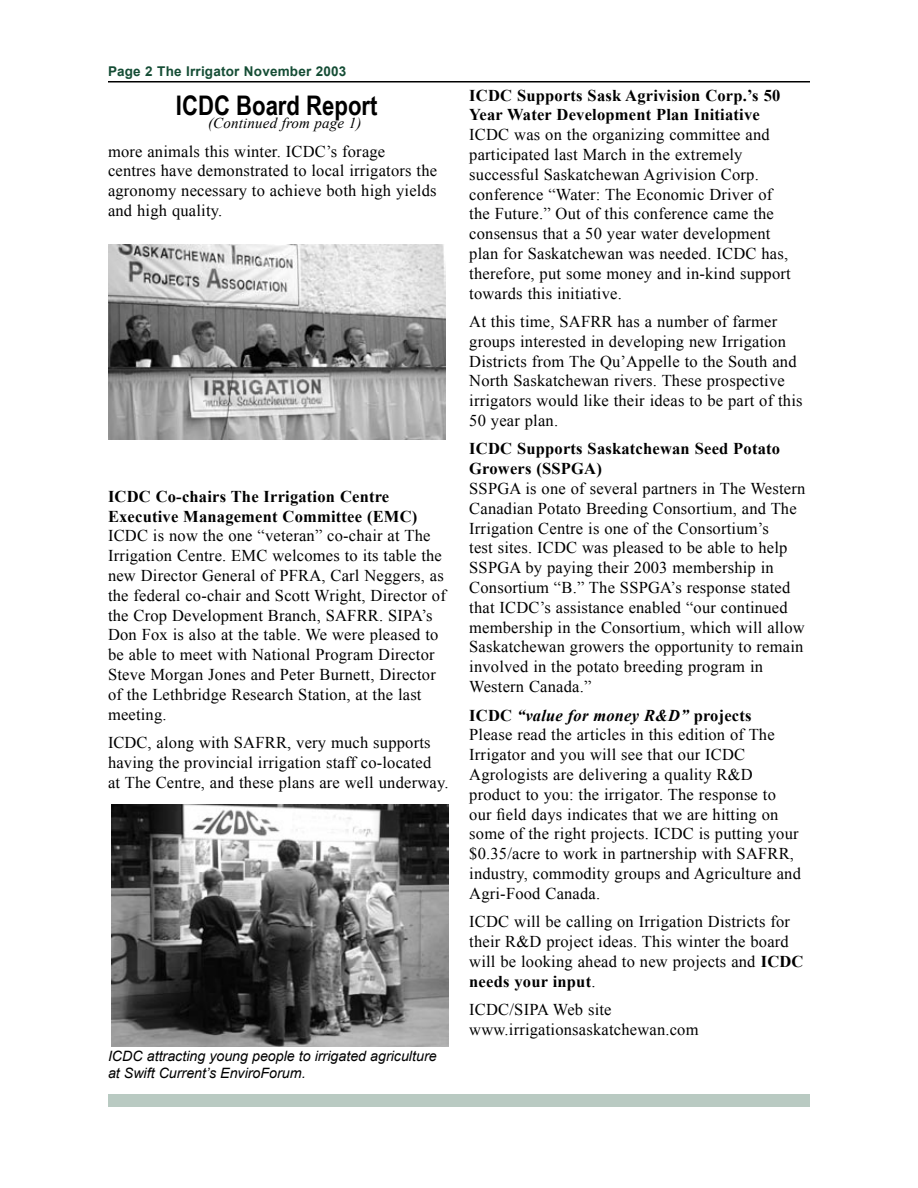
<style>
.page{position:relative;width:918px;height:1188px;background:#fff}
.page>*{position:absolute;margin:0;border:0;box-sizing:border-box;transform-origin:0 0}
.t1{font:700 27px "Arial Narrow";color:#000}
.t2{font:16.5px/19.8px "Times New Roman";letter-spacing:.01em;color:#000}
.t3{font:700 16.5px/19.8px "Times New Roman";letter-spacing:.01em;color:#000}
.t4{font:italic 15px "Times New Roman";letter-spacing:.01em;color:#000}
.t5{font:italic 14.25px/17.1px "Arial";color:#000}
.t6{font:700 13.5px "Arial";letter-spacing:.015em;color:#154d35}
.s1{font-weight:700}
.s2{font-weight:700;font-style:italic}
</style>
<div class="page">
<div style="left:108px;top:1094px;width:702px;height:13px;background:#b9cac2"></div>
<hr style="left:108px;top:81px;width:702px;height:1px;background:#000">
<img style="left:111px;top:805px;width:338px;height:241px">
<img style="left:108px;top:245px;width:338px;height:194px">
<p class="t6" style="left:108px;top:63px;width:240px">Page 2 The Irrigator November 2003</p>
<p class="t4" style="left:208px;top:112px;width:155px">(Continued from page 1)</p>
<h1 class="t1" style="left:176px;top:85px;width:203px">ICDC Board Report</h1>
<p class="t2" style="left:108px;top:141px;width:331px">more animals this winter. ICDC’s forage centres have demonstrated to local irrigators the agronomy necessary to achieve both high yields and high quality.</p>
<p class="t3" style="left:108px;top:486px;width:311px">ICDC Co-chairs The Irrigation Centre<br>Executive Management Committee (EMC)</p>
<p class="t2" style="left:108px;top:526px;width:339px">ICDC is now the one “veteran” co-chair at The Irrigation Centre. EMC welcomes to its table the new Director General of PFRA, Carl Neggers, as the federal co-chair and Scott Wright, Director of the Crop Development Branch, SAFRR. SIPA’s Don Fox is also at the table. We were pleased to be able to meet with National Program Director Steve Morgan Jones and Peter Burnett, Director of the Lethbridge Research Station, at the last meeting.</p>
<p class="t2" style="left:108px;top:732px;width:342px">ICDC, along with SAFRR, very much supports having the provincial irrigation staff co-located<br>at The Centre, and these plans are well underway.</p>
<p class="t5" style="left:108px;top:1048px;width:330px">ICDC attracting young people to irrigated agriculture at Swift Current’s EnviroForum.</p>
<p class="t3" style="left:469px;top:85px;width:313px">ICDC Supports Sask Agrivision Corp.’s 50<br>Year Water Development Plan Initiative</p>
<p class="t2" style="left:469px;top:125px;width:323px">ICDC was on the organizing committee and participated last March in the extremely successful Saskatchewan Agrivision Corp. conference “Water: The Economic Driver of the Future.” Out of this conference came the consensus that a 50 year water development plan for Saskatchewan was needed. ICDC has, therefore, put some money and in-kind support towards this initiative.</p>
<p class="t2" style="left:469px;top:311px;width:335px">At this time, SAFRR has a number of farmer groups interested in developing new Irrigation Districts from The Qu’Appelle to the South and North Saskatchewan rivers. These prospective irrigators would like their ideas to be part of this 50 year plan.</p>
<p class="t3" style="left:469px;top:439px;width:312px">ICDC Supports Saskatchewan Seed Potato<br>Growers (SSPGA)</p>
<p class="t2" style="left:469px;top:478px;width:338px">SSPGA is one of several partners in The Western Canadian Potato Breeding Consortium, and The Irrigation Centre is one of the Consortium’s<br>test sites. ICDC was pleased to be able to help SSPGA by paying their 2003 membership in Consortium “B.” The SSPGA’s response stated that ICDC’s assistance enabled “our continued membership in the Consortium, which will allow Saskatchewan growers the opportunity to remain involved in the potato breeding program in Western Canada.”</p>
<p class="t2" style="left:469px;top:705px;width:333px"><span class="s1">ICDC</span> <span class="s2">“value for money R&amp;D”</span> <span class="s1">projects<br></span>Please read the articles in this edition of The Irrigator and you will see that our ICDC Agrologists are delivering a quality R&amp;D product to you: the irrigator. The response to our field days indicates that we are hitting on some of the right projects. ICDC is putting your $0.35/acre to work in partnership with SAFRR, industry, commodity groups and Agriculture and Agri-Food Canada.</p>
<p class="t2" style="left:469px;top:911px;width:336px">ICDC will be calling on Irrigation Districts for their R&amp;D project ideas. This winter the board will be looking ahead to new projects and <span class="s1">ICDC needs your input</span>.</p>
<p class="t2" style="left:469px;top:999px;width:231px">ICDC/SIPA Web site www.irrigationsaskatchewan.com</p>
</div>
